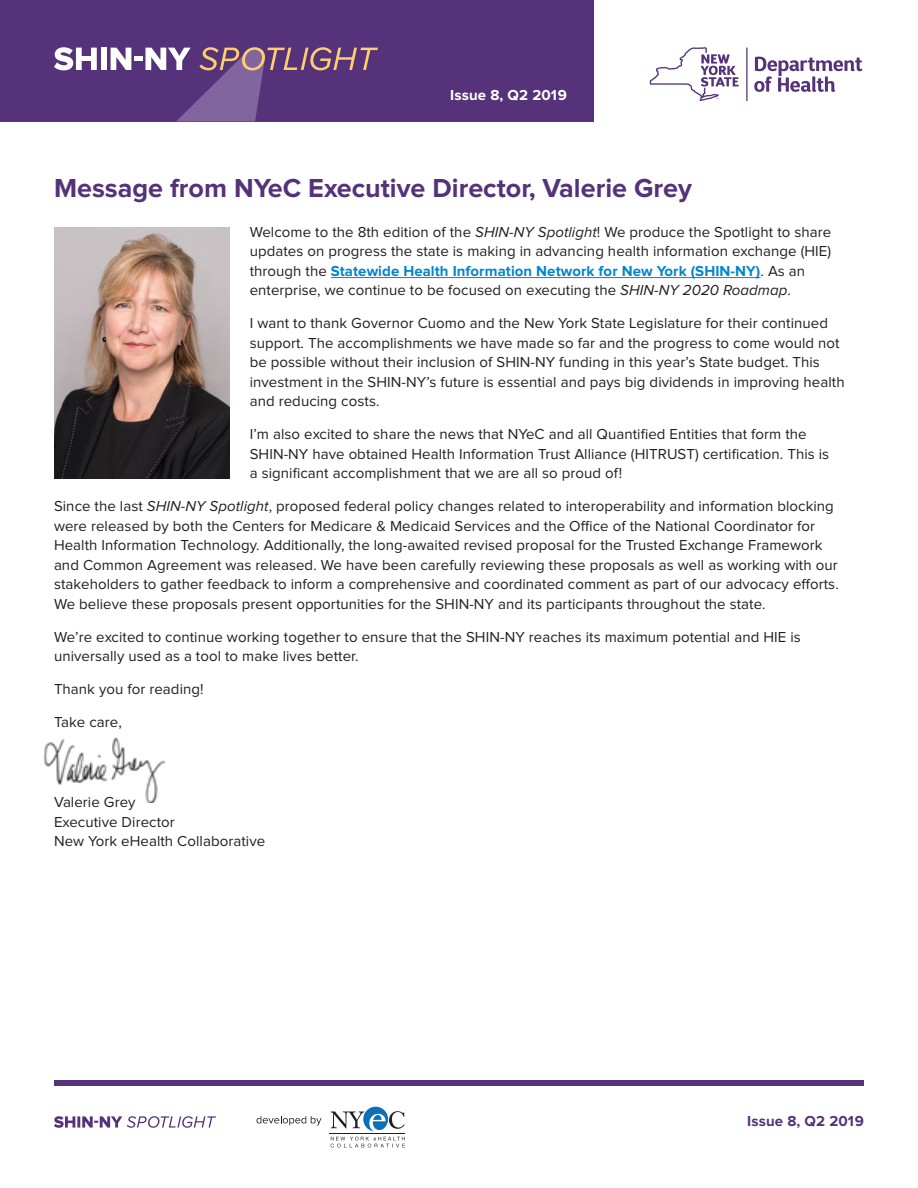
<style>
.page{position:relative;width:918px;height:1188px;background:#fff}
.page>*{position:absolute;margin:0;border:0;box-sizing:border-box;transform-origin:0 0}
.t1{font:700 27px "Proxima Nova";color:#553279}
.t2{font:15px/19.5px "Proxima Nova";letter-spacing:.005em;color:#231f20}
.t3{font:700 15px "Proxima Nova";letter-spacing:.01em;color:#fff}
.t4{font:700 15px "Proxima Nova";letter-spacing:.01em;color:#553279}
.s1{font-style:italic}
.s2{font-weight:700;color:#0086cc}
</style>
<div class="page">
<svg style="left:54px;top:1116px;width:162px;height:12px"></svg>
<hr style="left:330px;top:1134px;width:75px;height:1px;background:#231f20">
<svg style="left:331px;top:1107px;width:74px;height:24px"></svg>
<svg style="left:331px;top:1137px;width:74px;height:11px"></svg>
<svg style="left:256px;top:1116px;width:65px;height:10px"></svg>
<div style="left:54px;top:1080px;width:810px;height:5px;background:#553279"></div>
<hr style="left:331px;top:277px;width:430px;height:1px;background:#0086cc">
<div style="left:0;top:0;width:594px;height:122px;background:#553279"></div>
<svg style="left:54px;top:47px;width:43px;height:23px"></svg>
<div style="left:101px;top:48px;width:6px;height:22px;background:#fff"></div>
<svg style="left:111px;top:47px;width:267px;height:74px"></svg>
<svg style="left:650px;top:47px;width:212px;height:54px"></svg>
<img style="left:44px;top:737px;width:120px;height:65px">
<img style="left:54px;top:227px;width:176px;height:251px">
<p class="t3" style="left:450px;top:88px;width:118px">Issue 8, Q2 2019</p>
<h1 class="t1" style="left:54px;top:175px;width:640px">Message from NYeC Executive Director, Valerie Grey</h1>
<p class="t2" style="left:250px;top:222px;width:583px">Welcome to the 8th edition of the <span class="s1">SHIN-NY Spotlight</span>! We produce the Spotlight to share updates on progress the state is making in advancing health information exchange (HIE) through the <span class="s2">Statewide Health Information Network for New York (SHIN-NY)</span>. As an enterprise, we continue to be focused on executing the <span class="s1">SHIN-NY 2020 Roadmap</span>.</p>
<p class="t2" style="left:250px;top:314px;width:596px">I want to thank Governor Cuomo and the New York State Legislature for their continued support. The accomplishments we have made so far and the progress to come would not be possible without their inclusion of SHIN-NY funding in this year’s State budget. This investment in the SHIN-NY’s future is essential and pays big dividends in improving health and reducing costs.</p>
<p class="t2" style="left:250px;top:425px;width:581px">I’m also excited to share the news that NYeC and all Quantified Entities that form the<br>SHIN-NY have obtained Health Information Trust Alliance (HITRUST) certification. This is a significant accomplishment that we are all so proud of!</p>
<p class="t2" style="left:54px;top:497px;width:786px">Since the last <span class="s1">SHIN-NY Spotlight</span>, proposed federal policy changes related to interoperability and information blocking were released by both the Centers for Medicare &amp; Medicaid Services and the Office of the National Coordinator for Health Information Technology. Additionally, the long-awaited revised proposal for the Trusted Exchange Framework and Common Agreement was released. We have been carefully reviewing these proposals as well as working with our stakeholders to gather feedback to inform a comprehensive and coordinated comment as part of our advocacy efforts.<br>We believe these proposals present opportunities for the SHIN-NY and its participants throughout the state.</p>
<p class="t2" style="left:54px;top:627px;width:748px">We’re excited to continue working together to ensure that the SHIN-NY reaches its maximum potential and HIE is universally used as a tool to make lives better.</p>
<p class="t2" style="left:54px;top:680px;width:151px">Thank you for reading!</p>
<p class="t2" style="left:54px;top:713px;width:69px">Take care,</p>
<p class="t2" style="left:54px;top:793px;width:213px">Valerie Grey<br>Executive Director<br>New York eHealth Collaborative</p>
<p class="t4" style="left:747px;top:1114px;width:118px">Issue 8, Q2 2019</p>
</div>
